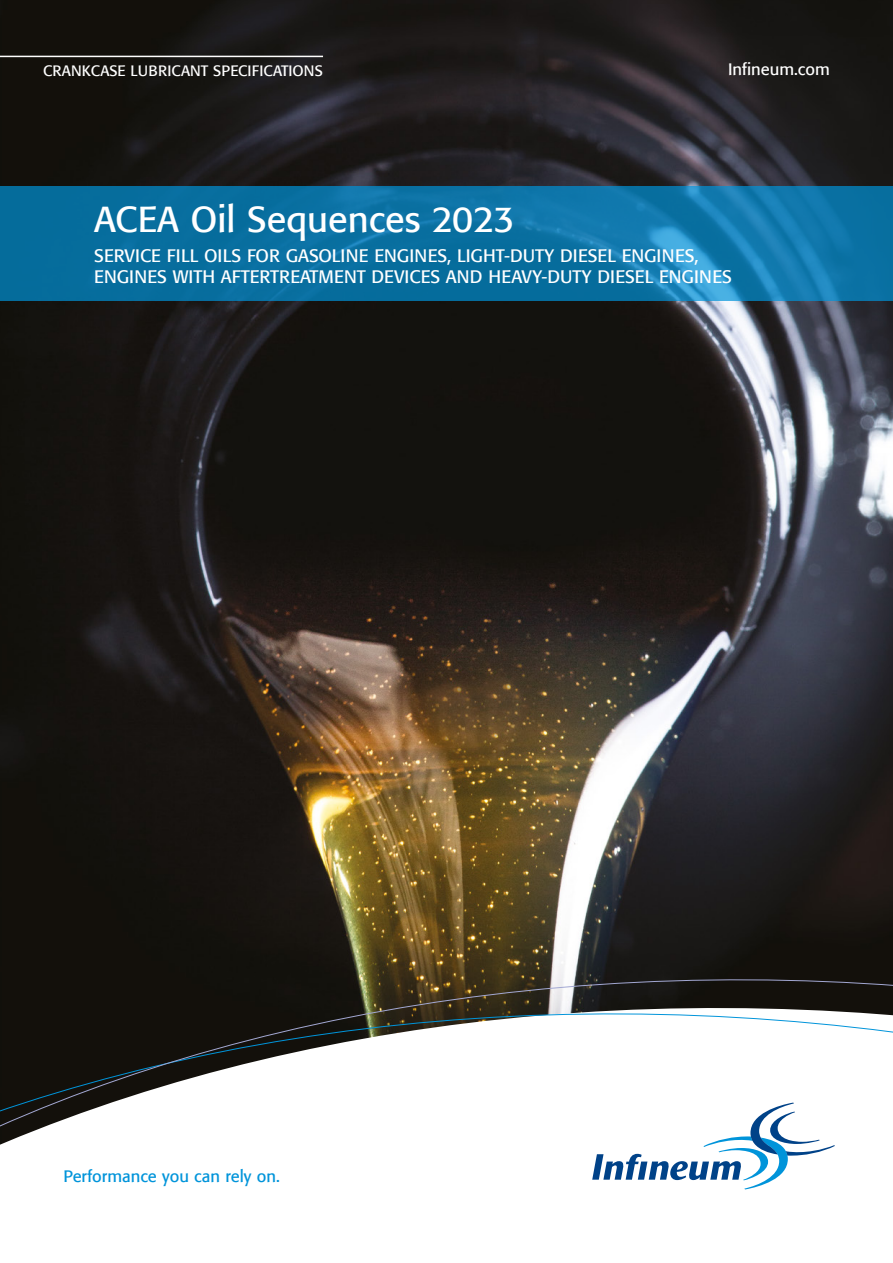
<style>
.page{position:relative;width:893px;height:1263px;background:#fff}
.page>*{position:absolute;margin:0;border:0;box-sizing:border-box;transform-origin:0 0}
.t1{font:36px "Formata";color:#fff}
.t2{font:18px/21px "Formata";color:#fff}
.t3{font:16.5px "Formata";color:#0094da}
.t4{font:16.5px "Formata";color:#fff}
.t5{font:15px "Formata";color:#fff}
</style>
<div class="page">
<img style="left:0;top:0;width:893px;height:904px">
<svg style="left:0;top:904px;width:893px;height:241px"></svg>
<svg style="left:570px;top:1085px;width:294px;height:105px"></svg>
<hr style="left:0;top:56px;width:323px;height:1px;background:#fff">
<svg style="left:0;top:186px;width:893px;height:114px;background:#0c73a5"></svg>
<p class="t5" style="left:43px;top:62px;width:281px">CRANKCASE LUBRICANT SPECIFICATIONS</p>
<p class="t4" style="left:728px;top:59px;width:103px">Infineum.com</p>
<h1 class="t1" style="left:94px;top:197px;width:422px">ACEA Oil Sequences 2023</h1>
<p class="t2" style="left:94px;top:245px;width:639px">SERVICE FILL OILS FOR GASOLINE ENGINES, LIGHT-DUTY DIESEL ENGINES,<br>ENGINES WITH AFTERTREATMENT DEVICES AND HEAVY-DUTY DIESEL ENGINES</p>
<p class="t3" style="left:63px;top:1167px;width:218px">Performance you can rely on.</p>
</div>
